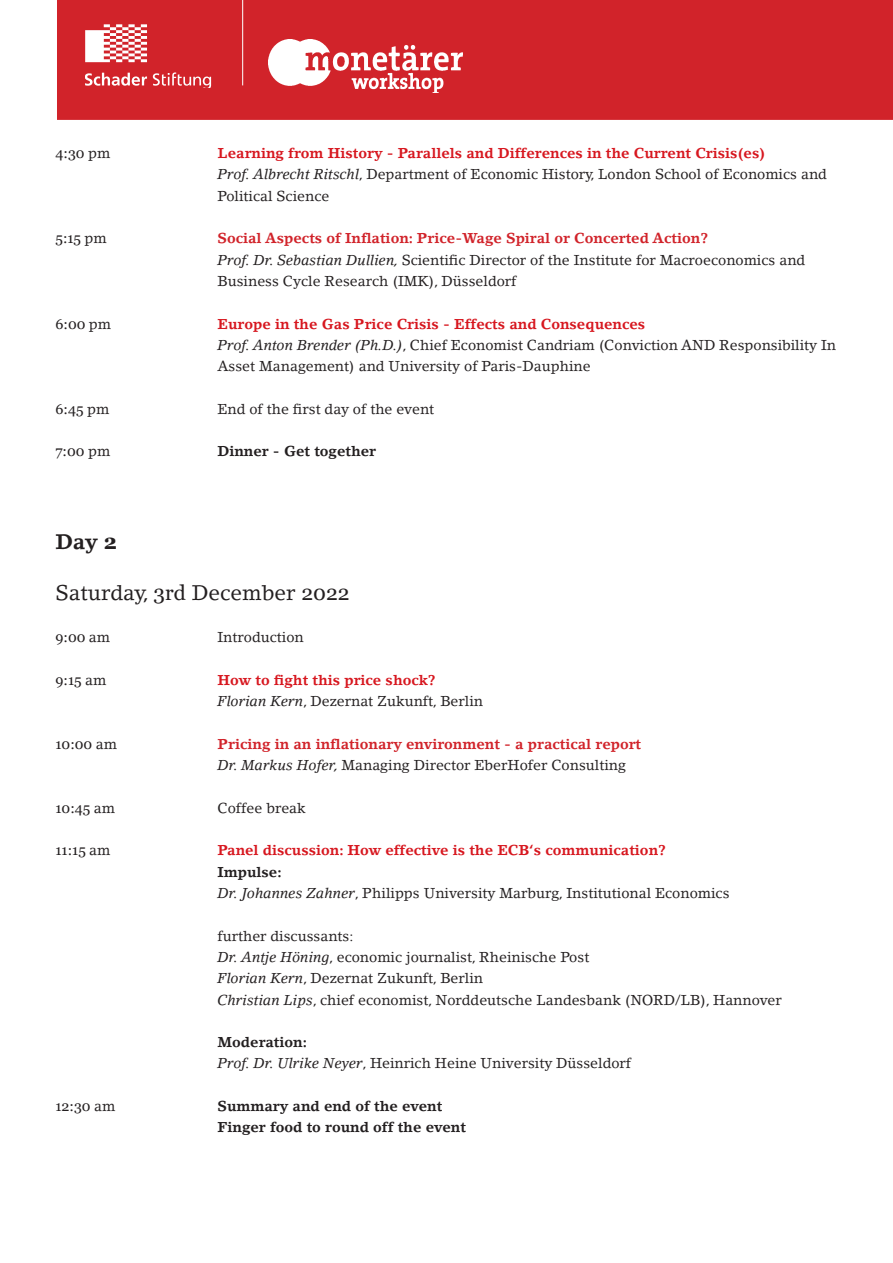
<style>
.page{position:relative;width:893px;height:1263px;background:#fff}
.page>*{position:absolute;margin:0;border:0;box-sizing:border-box;transform-origin:0 0}
.t1{font:21px "Lino Letter Std";color:#231f20}
.t2{font:700 21px "Lino Letter Std";color:#231f20}
.t3{font:14.25px/21.3px "Lino Letter Std";color:#231f20}
.t4{font:700 14.25px/21.3px "Lino Letter Std";color:#d7171f}
.t5{font:700 14.25px "Lino Letter Std";color:#d1232a}
.t6{font:700 14.25px "Lino Letter Std";color:#231f20}
.t7{font:14.25px "Georgia";color:#231f20}
.s1{font-family:"Lino Letter Std"}
.s2{font-style:italic}
.s3{font-family:"Georgia"}
.s4{color:#231f20}
</style>
<div class="page">
<div style="left:57px;top:0;width:836px;height:120px;background:#d1232a"></div>
<svg style="left:85px;top:24px;width:62px;height:38px"></svg>
<svg style="left:85px;top:73px;width:62px;height:13px"></svg>
<svg style="left:153px;top:72px;width:58px;height:16px"></svg>
<hr style="left:242px;top:0;width:1px;height:85px;background:#fff">
<img style="left:269px;top:39px;width:193px;height:54px">
<p class="t7" style="left:55px;top:145px;width:56px">4:30 <span class="s1">pm</span></p>
<p class="t4" style="left:217px;top:142px;width:550px">Learning from History - Parallels and Differences in the Current Crisis(es)</p>
<p class="t3" style="left:217px;top:164px;width:611px"><span class="s2">Prof. Albrecht Ritschl</span>, Department of Economic History, London School of Economics and<br>Political Science</p>
<p class="t7" style="left:55px;top:230px;width:53px">5:15 <span class="s1">pm</span></p>
<p class="t5" style="left:217px;top:230px;width:492px">Social Aspects of Inflation: Price-Wage Spiral or Concerted Action?</p>
<p class="t3" style="left:217px;top:249px;width:589px"><span class="s2">Prof. Dr. Sebastian Dullien,</span> Scientific Director of the Institute for Macroeconomics and<br>Business Cycle Research (IMK), Düsseldorf</p>
<p class="t7" style="left:55px;top:315px;width:57px">6:00 <span class="s1">pm</span></p>
<p class="t4" style="left:217px;top:313px;width:429px">Europe in the Gas Price Crisis - Effects and Consequences</p>
<p class="t3" style="left:217px;top:334px;width:620px"><span class="s2">Prof. Anton Brender (Ph.D.)</span>, Chief Economist Candriam (Conviction AND Responsibility In<br>Asset Management) and University of Paris-Dauphine</p>
<p class="t7" style="left:55px;top:400px;width:55px">6:45 <span class="s1">pm</span></p>
<p class="t3" style="left:217px;top:398px;width:218px">End of the first day of the event</p>
<p class="t7" style="left:55px;top:443px;width:56px">7:00 <span class="s1">pm</span></p>
<p class="t6" style="left:217px;top:443px;width:160px">Dinner - Get together</p>
<p class="t2" style="left:55px;top:529px;width:63px">Day <span class="s3">2</span></p>
<p class="t1" style="left:55px;top:580px;width:295px">Saturday, <span class="s3">3rd</span> December <span class="s3">2022</span></p>
<p class="t7" style="left:55px;top:629px;width:56px">9:00 <span class="s1">am</span></p>
<p class="t3" style="left:217px;top:627px;width:88px">Introduction</p>
<p class="t7" style="left:55px;top:671px;width:52px">9:15 <span class="s1">am</span></p>
<p class="t4" style="left:217px;top:669px;width:220px">How to fight this price shock?</p>
<p class="t3" style="left:217px;top:690px;width:267px"><span class="s2">Florian Kern</span>, Dezernat Zukunft, Berlin</p>
<p class="t7" style="left:55px;top:735px;width:63px">10:00 <span class="s1">am</span></p>
<p class="t5" style="left:217px;top:735px;width:425px">Pricing in an inflationary environment - a practical report</p>
<p class="t3" style="left:217px;top:754px;width:410px"><span class="s2">Dr. Markus Hofer,</span> Managing Director EberHofer Consulting</p>
<p class="t7" style="left:55px;top:799px;width:61px">10:45 <span class="s1">am</span></p>
<p class="t3" style="left:217px;top:797px;width:90px">Coffee break</p>
<p class="t7" style="left:55px;top:842px;width:56px">11:15 <span class="s1">am</span></p>
<p class="t4" style="left:217px;top:840px;width:450px">Panel discussion: How effective is the ECB‘s communication?<br><span class="s4">Impulse:</span></p>
<p class="t3" style="left:217px;top:882px;width:514px"><span class="s2">Dr. Johannes Zahner</span>, Philipps University Marburg, Institutional Economics</p>
<p class="t3" style="left:217px;top:925px;width:137px">further discussants:</p>
<p class="t3" style="left:217px;top:946px;width:373px"><span class="s2">Dr. Antje Höning</span>, economic journalist, Rheinische Post</p>
<p class="t3" style="left:217px;top:967px;width:267px"><span class="s2">Florian Kern</span>, Dezernat Zukunft, Berlin</p>
<p class="t3" style="left:217px;top:989px;width:566px"><span class="s2">Christian Lips</span>, chief economist, Norddeutsche Landesbank (NORD/LB), Hannover</p>
<p class="t6" style="left:217px;top:1033px;width:91px">Moderation:</p>
<p class="t3" style="left:217px;top:1053px;width:415px"><span class="s2">Prof. Dr. Ulrike Neyer</span>, Heinrich Heine University Düsseldorf</p>
<p class="t7" style="left:55px;top:1097px;width:61px">12:30 <span class="s1">am</span></p>
<p class="t6" style="left:217px;top:1097px;width:226px">Summary and end of the event</p>
<p class="t6" style="left:217px;top:1119px;width:250px">Finger food to round off the event</p>
</div>
